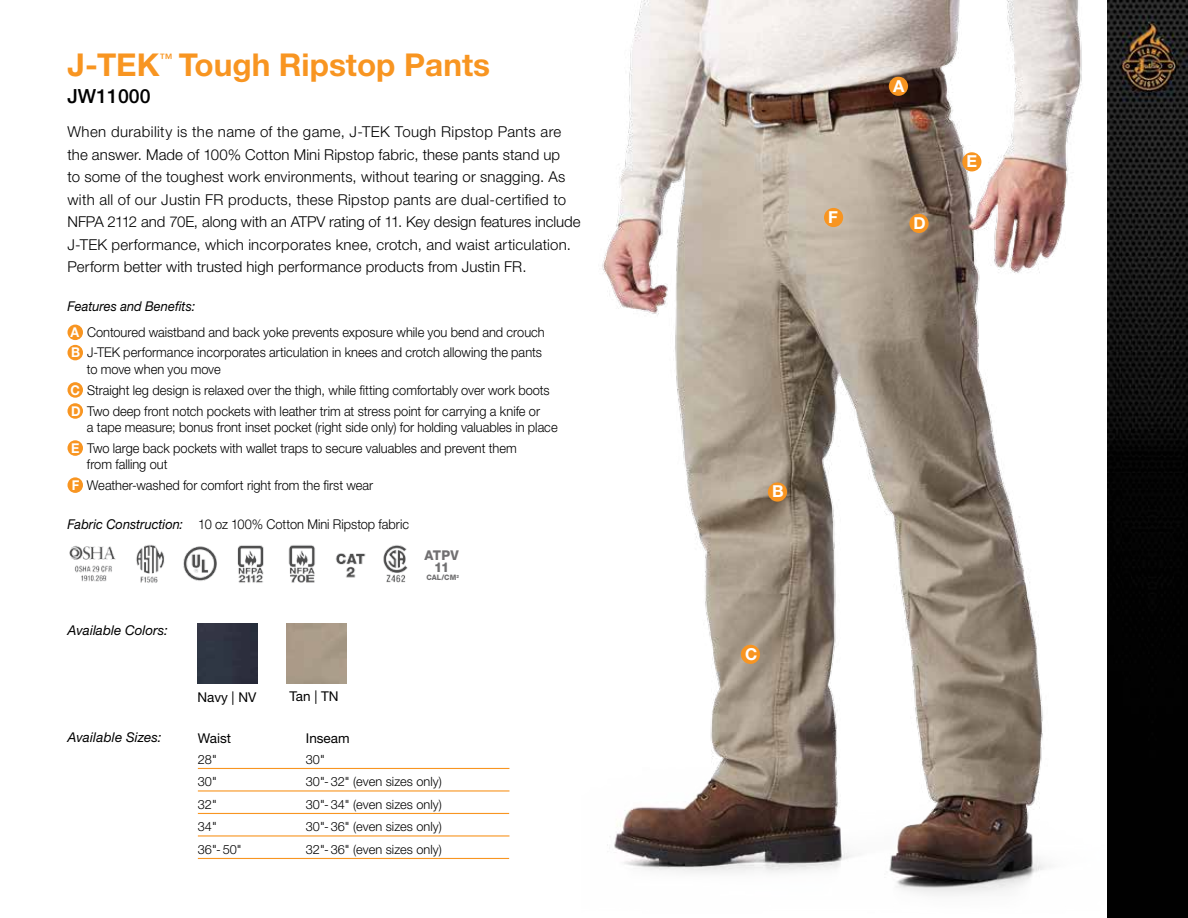
<style>
.page{position:relative;width:1188px;height:918px;background:#fff}
.page>*{position:absolute;margin:0;border:0;box-sizing:border-box;transform-origin:0 0}
.t1{font:700 31.5px "Helvetica Neue LT Std";color:#f89521}
.t2{font:500 19.5px "Helvetica Neue LT Std";color:#000}
.t3{font:700 16.5px "Helvetica Neue LT Std";color:#fff}
.t4{font:300 15px/22.5px "Helvetica Neue LT Std";letter-spacing:.01em;color:#000}
.t5{font:300 13.5px/20.9px "Helvetica Neue LT Std";color:#000;scale:.95 1}
.t6{font:italic 13.5px "Helvetica Neue LT Std";color:#000}
.t7{font:13.5px "Helvetica Neue LT Std";color:#000}
.t8{font:800 13.5px/12px "Helvetica Neue LT Std";letter-spacing:-.02em;color:#414042;text-align:center;scale:.95 1}
.t9{font:500 13.05px "Helvetica Neue LT Std";color:#f89521}
.t10{font:300 12.75px "Helvetica Neue LT Std";color:#000}
.t11{font:800 7.5px "Helvetica Neue LT Std";color:#414042;scale:.95 1}
.s1{font-weight:400;font-style:italic}
.s2{font-weight:700;color:#fff}
</style>
<div class="page">
<img style="left:1107px;top:0;width:81px;height:918px">
<img style="left:602px;top:0;width:480px;height:895px">
<div style="left:198px;top:624px;width:59px;height:59px;background:#2e3542"></div>
<div style="left:67px;top:325px;width:16px;height:15px;background:#f89521;border-radius:50%"></div>
<div style="left:67px;top:345px;width:16px;height:15px;background:#f89521;border-radius:50%"></div>
<div style="left:67px;top:382px;width:16px;height:16px;background:#f89521;border-radius:50%"></div>
<div style="left:67px;top:403px;width:16px;height:16px;background:#f89521;border-radius:50%"></div>
<div style="left:67px;top:440px;width:16px;height:16px;background:#f89521;border-radius:50%"></div>
<div style="left:67px;top:477px;width:16px;height:16px;background:#f89521;border-radius:50%"></div>
<hr style="left:198px;top:768px;width:311px;height:1px;background:#f89521">
<hr style="left:198px;top:790px;width:311px;height:2px;background:#f89521">
<hr style="left:198px;top:813px;width:311px;height:1px;background:#f89521">
<hr style="left:198px;top:835px;width:311px;height:2px;background:#f89521">
<hr style="left:198px;top:858px;width:311px;height:1px;background:#f89521">
<div style="left:889px;top:77px;width:19px;height:19px;background:#f89521;border-radius:50%"></div>
<div style="left:741px;top:645px;width:19px;height:19px;background:#f89521;border-radius:50%"></div>
<div style="left:824px;top:208px;width:19px;height:19px;background:#f89521;border-radius:50%"></div>
<div style="left:962px;top:152px;width:19px;height:19px;background:#f89521;border-radius:50%"></div>
<div style="left:909px;top:214px;width:20px;height:19px;background:#f89521;border-radius:50%"></div>
<div style="left:768px;top:482px;width:19px;height:20px;background:#f89521;border-radius:50%"></div>
<img style="left:69px;top:545px;width:339px;height:38px">
<h1 class="t1" style="left:68px;top:46px;width:93px">J-TEK</h1>
<p class="t9" style="left:159px;top:50px;width:14px">™</p>
<h1 class="t1" style="left:179px;top:46px;width:313px">Tough Ripstop Pants</h1>
<h2 class="t2" style="left:68px;top:85px;width:85px">JW11000</h2>
<p class="t4" style="left:67px;top:120px;width:515px">When durability is the name of the game, J-TEK Tough Ripstop Pants are the answer. Made of 100% Cotton Mini Ripstop fabric, these pants stand up<br>to some of the toughest work environments, without tearing or snagging. As with all of our Justin FR products, these Ripstop pants are dual-certified to NFPA 2112 and 70E, along with an ATPV rating of 11. Key design features include J-TEK performance, which incorporates knee, crotch, and waist articulation.<br>Perform better with trusted high performance products from Justin FR.</p>
<p class="t5" style="left:68px;top:294px;width:504px;line-height:25.3px"><span class="s1">Features and Benefits:<br></span><span class="s2">A</span> Contoured waistband and back yoke prevents exposure while you bend and crouch</p>
<p class="t5" style="left:87px;top:344px;width:480px;line-height:16.5px;text-indent:-16px"><span class="s2">B</span> J-TEK performance incorporates articulation in knees and crotch allowing the pants to move when you move</p>
<p class="t5" style="left:70px;top:379px;width:506px"><span class="s2">C</span> Straight leg design is relaxed over the thigh, while fitting comfortably over work boots<br><span class="s2">D</span> Two deep front notch pockets with leather trim at stress point for carrying a knife or</p>
<p class="t5" style="left:71px;top:417px;width:514px;text-indent:16px">a tape measure; bonus front inset pocket (right side only) for holding valuables in place<br><span class="s2">E</span> Two large back pockets with wallet traps to secure valuables and prevent them</p>
<p class="t5" style="left:72px;top:454px;width:319px;text-indent:15px">from falling out<br><span class="s2">F</span> Weather-washed for comfort right from the first wear</p>
<p class="t5" style="left:68px;top:513px;width:361px"><span class="s1">Fabric Construction:</span> 10 oz 100% Cotton Mini Ripstop fabric</p>
<p class="t6" style="left:68px;top:622px;width:102px">Available Colors:</p>
<p class="t6" style="left:68px;top:729px;width:96px">Available Sizes:</p>
<p class="t7" style="left:197px;top:690px;width:60px">Navy | NV</p>
<p class="t7" style="left:290px;top:689px;width:51px">Tan | TN</p>
<p class="t8" style="left:425px;top:549px;width:37px">ATPV<br>11</p>
<p class="t11" style="left:426px;top:573px;width:36px">CAL/CM<sup>2</sup></p>
<p class="t7" style="left:198px;top:730px;width:35px">Waist</p>
<p class="t7" style="left:306px;top:730px;width:45px">Inseam</p>
<p class="t10" style="left:198px;top:752px;width:20px">28"</p>
<p class="t10" style="left:306px;top:752px;width:20px">30"</p>
<p class="t10" style="left:198px;top:774px;width:20px">30"</p>
<p class="t10" style="left:306px;top:774px;width:137px">30"- 32" (even sizes only)</p>
<p class="t10" style="left:198px;top:797px;width:20px">32"</p>
<p class="t10" style="left:306px;top:797px;width:137px">30"- 34" (even sizes only)</p>
<p class="t10" style="left:198px;top:819px;width:20px">34"</p>
<p class="t10" style="left:306px;top:819px;width:137px">30"- 36" (even sizes only)</p>
<p class="t10" style="left:198px;top:842px;width:45px">36"- 50"</p>
<p class="t10" style="left:306px;top:842px;width:137px">32"- 36" (even sizes only)</p>
<p class="t3" style="left:828px;top:207px;width:11px">F</p>
<p class="t3" style="left:893px;top:75px;width:13px">A</p>
<p class="t3" style="left:914px;top:213px;width:14px">D</p>
<p class="t3" style="left:966px;top:151px;width:12px">E</p>
<p class="t3" style="left:772px;top:481px;width:13px">B</p>
<p class="t3" style="left:745px;top:644px;width:14px">C</p>
</div>
